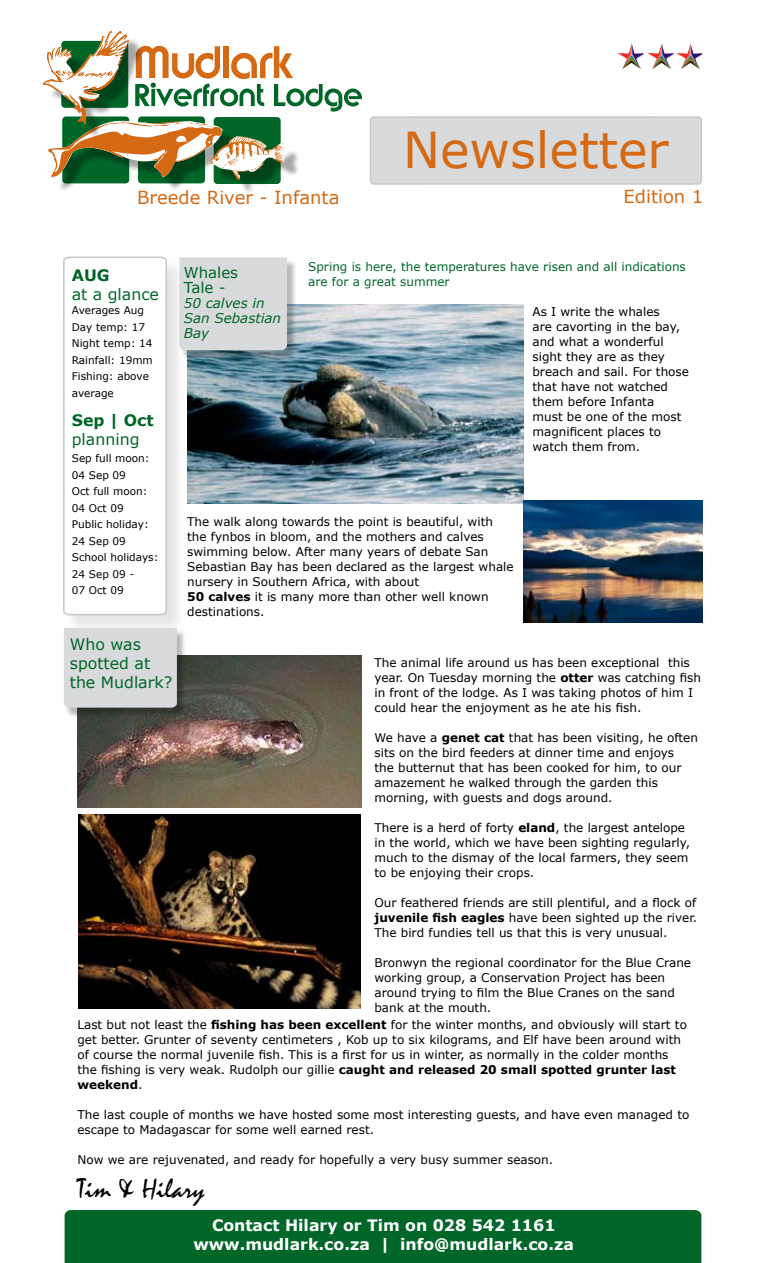
<style>
.page{position:relative;width:766px;height:1263px;background:#fff}
.page>*{position:absolute;margin:0;border:0;box-sizing:border-box;transform-origin:0 0}
.t1{font:49.5px "Verdana";color:#d56914}
.t2{font:28.5px "Mistral";color:#000}
.t3{font:18px "Verdana";color:#d56914}
.t4{font:700 15.75px/18.9px "Verdana";color:#fff;text-align:center}
.t5{font:15.75px/18.9px "Verdana";color:#006729}
.t6{font:700 15.75px "Verdana";color:#006729}
.t7{font:15px/15px "Verdana";color:#006729}
.t8{font:italic 13.5px/15px "Verdana";color:#006729}
.t9{font:12px/15px "Verdana";color:#000}
.t10{font:12px/15px "Verdana";color:#006729}
.t11{font:10.5px/16.5px "Verdana";color:#000}
.s1{font-weight:700}
</style>
<div class="page">
<img style="left:199px;top:304px;width:324px;height:200px">
<img style="left:523px;top:501px;width:179px;height:121px">
<div style="left:369px;top:116px;width:333px;height:69px;background:#d9dadb"></div>
<div style="left:65px;top:1210px;width:636px;height:53px;background:#006729"></div>
<div style="left:54px;top:127px;width:189px;height:71px;background:#000;opacity:.35"></div>
<div style="left:215px;top:141px;width:90px;height:60px;background:#000;opacity:.35"></div>
<svg style="left:43px;top:31px;width:319px;height:150px"></svg>
<div style="left:65px;top:259px;width:134px;height:381px;background:#000;opacity:.1"></div>
<svg style="left:63px;top:256px;width:105px;height:360px"></svg>
<div style="left:180px;top:259px;width:123px;height:109px;background:#000;opacity:.28"></div>
<div style="left:179px;top:257px;width:108px;height:93px;background:#d9dadb"></div>
<img style="left:78px;top:656px;width:283px;height:152px">
<div style="left:65px;top:630px;width:128px;height:95px;background:#000;opacity:.28"></div>
<div style="left:64px;top:628px;width:113px;height:80px;background:#d9dadb"></div>
<img style="left:78px;top:815px;width:282px;height:194px">
<img style="left:616px;top:43px;width:27px;height:27px">
<img style="left:646px;top:43px;width:56px;height:27px">
<h1 class="t1" style="left:403px;top:118px;width:267px">Newsletter</h1>
<h3 class="t3" style="left:137px;top:185px;width:204px">Breede River - Infanta</h3>
<h3 class="t3" style="left:623px;top:185px;width:81px">Edition 1</h3>
<h3 class="t6" style="left:72px;top:266px;width:39px">AUG</h3>
<h3 class="t5" style="left:72px;top:285px;width:89px">at a glance</h3>
<p class="t11" style="left:72px;top:302px;width:82px">Averages Aug<br>Day temp: 17<br>Night temp: 14<br>Rainfall: 19mm<br>Fishing: above average</p>
<h3 class="t6" style="left:72px;top:410px;width:83px">Sep | Oct</h3>
<h3 class="t5" style="left:72px;top:429px;width:69px">planning</h3>
<p class="t11" style="left:72px;top:450px;width:88px">Sep full moon:<br>04 Sep 09<br>Oct full moon:<br>04 Oct 09<br>Public holiday:<br>24 Sep 09<br>School holidays:<br>24 Sep 09 -<br>07 Oct 09</p>
<h3 class="t5" style="left:70px;top:634px;width:104px">Who was spotted at the Mudlark?</h3>
<p class="t7" style="left:184px;top:264px;width:56px">Whales<br>Tale -</p>
<p class="t8" style="left:184px;top:295px;width:99px">50 calves in<br>San Sebastian<br>Bay</p>
<p class="t10" style="left:308px;top:259px;width:379px">Spring is here, the temperatures have risen and all indications are for a great summer</p>
<p class="t9" style="left:532px;top:304px;width:158px">As I write the whales<br>are cavorting in the bay, and what a wonderful sight they are as they breach and sail. For those that have not watched them before Infanta<br>must be one of the most magnificent places to watch them from.</p>
<p class="t9" style="left:187px;top:514px;width:328px">The walk along towards the point is beautiful, with the fynbos in bloom, and the mothers and calves swimming below. After many years of debate San Sebastian Bay has been declared as the largest whale nursery in Southern Africa, with about<br><span class="s1">50 calves</span> it is many more than other well known destinations.</p>
<p class="t9" style="left:374px;top:655px;width:328px">The animal life around us has been exceptional this year. On Tuesday morning the <span class="s1">otter</span> was catching fish in front of the lodge. As I was taking photos of him I could hear the enjoyment as he ate his fish.</p>
<p class="t9" style="left:374px;top:730px;width:325px">We have a <span class="s1">genet cat</span> that has been visiting, he often sits on the bird feeders at dinner time and enjoys<br>the butternut that has been cooked for him, to our amazement he walked through the garden this morning, with guests and dogs around.</p>
<p class="t9" style="left:374px;top:820px;width:317px">There is a herd of forty <span class="s1">eland</span>, the largest antelope in the world, which we have been sighting regularly, much to the dismay of the local farmers, they seem to be enjoying their crops.</p>
<p class="t9" style="left:374px;top:895px;width:324px;text-align:justify">Our feathered friends are still plentiful, and a flock of <span class="s1">juvenile fish eagles</span> have been sighted up the river.<br>The bird fundies tell us that this is very unusual.</p>
<p class="t9" style="left:374px;top:955px;width:318px">Bronwyn the regional coordinator for the Blue Crane working group, a Conservation Project has been around trying to film the Blue Cranes on the sand bank at the mouth.</p>
<p class="t9" style="left:77px;top:1016px;width:611px">Last but not least the <span class="s1">fishing has been excellent</span> for the winter months, and obviously will start to get better. Grunter of seventy centimeters , Kob up to six kilograms, and Elf have been around with of course the normal juvenile fish. This is a first for us in winter, as normally in the colder months the fishing is very weak. Rudolph our gillie <span class="s1">caught and released 20 small spotted grunter last weekend</span>.</p>
<p class="t9" style="left:77px;top:1106px;width:613px">The last couple of months we have hosted some most interesting guests, and have even managed to escape to Madagascar for some well earned rest.</p>
<p class="t9" style="left:77px;top:1151px;width:477px">Now we are rejuvenated, and ready for hopefully a very busy summer season.</p>
<h2 class="t2" style="left:77px;top:1173px;width:129px">Tim &amp; Hilary</h2>
<h3 class="t4" style="left:193px;top:1215px;width:382px">Contact Hilary or Tim on 028 542 1161 www.mudlark.co.za | info@mudlark.co.za</h3>
</div>
